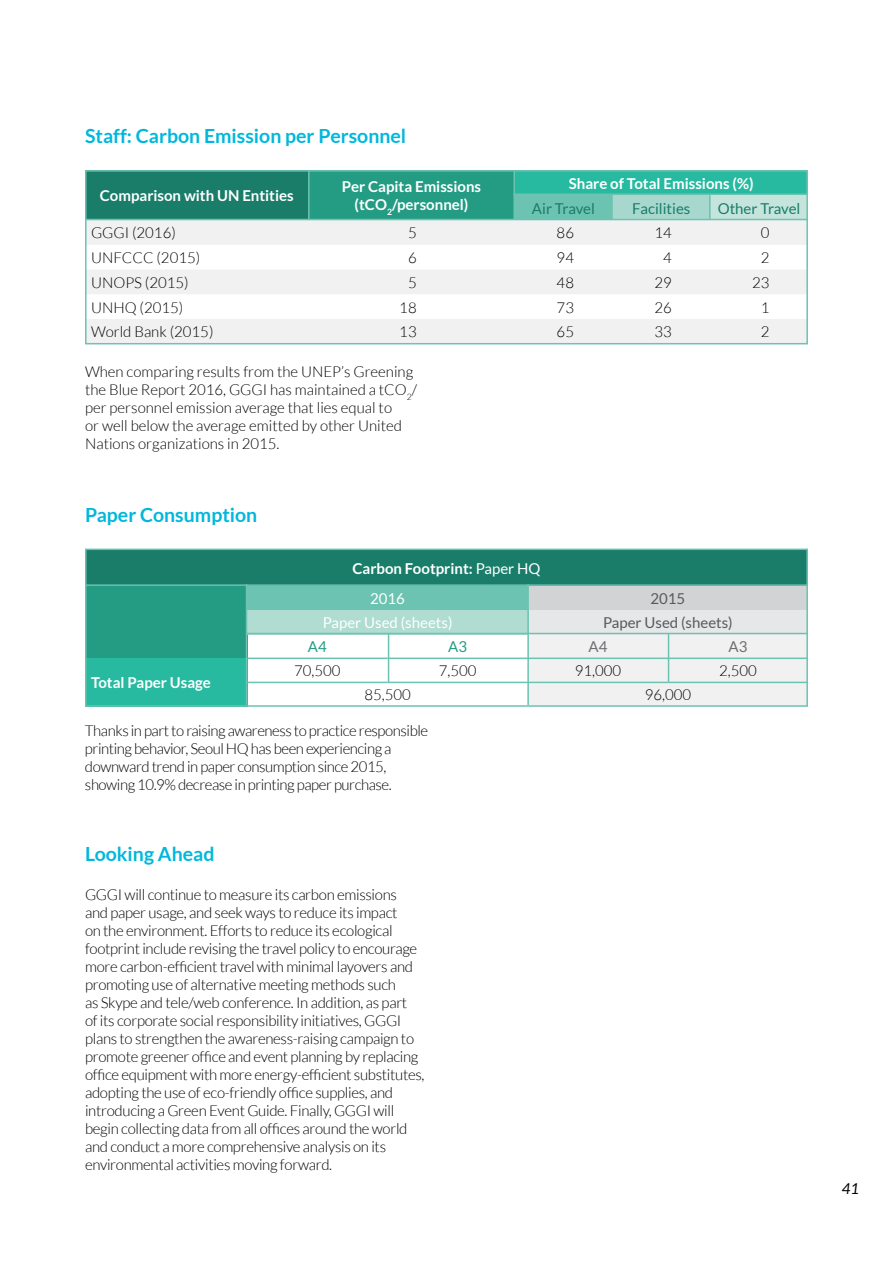
<style>
.page{position:relative;width:893px;height:1263px;background:#fff}
.page>*{position:absolute;margin:0;border:0;box-sizing:border-box;transform-origin:0 0}
.t1{font:700 19.5px "Lato";color:#00b8dc}
.t2{font:300 15px/18px "Lato";letter-spacing:-.02em;color:#000}
.t3{font:300 15px/18px "Lato";color:#000}
.t4{font:700 15px/18px "Lato";color:#fff}
.t5{font:15px "Lato";color:#197d6a}
.t6{font:15px "Lato";color:#58595b}
.t7{font:15px "Lato";color:#fff}
.t8{font:15px "Lato";color:#249c84}
.t9{font:15px "Lato";color:#6d6e71}
.t10{font:italic 15px "Lato";color:#000}
.s1{font-weight:400;color:#197d6a}
.s2{font-weight:400}
</style>
<div class="page">
<div style="left:85px;top:171px;width:224px;height:49px;background:#197d6a"></div>
<div style="left:309px;top:171px;width:205px;height:49px;background:#249c84"></div>
<div style="left:514px;top:171px;width:294px;height:24px;background:#27baa0"></div>
<div style="left:514px;top:195px;width:98px;height:25px;background:#6cc3b1"></div>
<div style="left:612px;top:195px;width:98px;height:25px;background:#a8d8cd"></div>
<div style="left:710px;top:195px;width:98px;height:25px;background:#c4e4dc"></div>
<svg style="left:88px;top:220px;width:717px;height:121px;fill:#f1f1f2"></svg>
<div style="left:85px;top:549px;width:723px;height:37px;background:#197d6a"></div>
<div style="left:85px;top:586px;width:162px;height:72px;background:#249c84"></div>
<div style="left:247px;top:586px;width:281px;height:24px;background:#6cc3b1"></div>
<div style="left:528px;top:586px;width:280px;height:24px;background:#d1d3d4"></div>
<div style="left:247px;top:610px;width:281px;height:24px;background:#b0dcd1"></div>
<div style="left:528px;top:610px;width:280px;height:24px;background:#e6e7e8"></div>
<div style="left:529px;top:634px;width:276px;height:70px;background:#f1f1f2"></div>
<div style="left:85px;top:658px;width:162px;height:48px;background:#27baa0"></div>
<hr style="left:247px;top:657px;width:141px;height:2px;background:#6cc3b1">
<hr style="left:388px;top:657px;width:140px;height:2px;background:#6cc3b1">
<hr style="left:528px;top:657px;width:140px;height:2px;background:#6cc3b1">
<hr style="left:668px;top:657px;width:140px;height:2px;background:#6cc3b1">
<hr style="left:247px;top:682px;width:141px;height:1px;background:#6cc3b1">
<hr style="left:388px;top:682px;width:140px;height:1px;background:#6cc3b1">
<hr style="left:528px;top:682px;width:140px;height:1px;background:#6cc3b1">
<hr style="left:668px;top:682px;width:140px;height:1px;background:#6cc3b1">
<div style="left:85px;top:170px;width:723px;height:174px;border:2px solid #6cc3b1"></div>
<hr style="left:85px;top:219px;width:723px;height:1px;background:#6cc3b1">
<hr style="left:513px;top:193px;width:295px;height:2px;background:#6cc3b1">
<hr style="left:308px;top:171px;width:2px;height:48px;background:#6cc3b1">
<hr style="left:513px;top:171px;width:2px;height:48px;background:#6cc3b1">
<hr style="left:611px;top:195px;width:2px;height:24px;background:#6cc3b1">
<hr style="left:709px;top:195px;width:2px;height:24px;background:#6cc3b1">
<div style="left:85px;top:549px;width:723px;height:158px;border:2px solid #6cc3b1"></div>
<hr style="left:85px;top:584px;width:723px;height:2px;background:#6cc3b1">
<hr style="left:247px;top:633px;width:561px;height:1px;background:#6cc3b1">
<hr style="left:527px;top:584px;width:2px;height:121px;background:#6cc3b1">
<hr style="left:246px;top:584px;width:1px;height:121px;background:#6cc3b1">
<hr style="left:388px;top:634px;width:1px;height:48px;background:#6cc3b1">
<hr style="left:668px;top:634px;width:1px;height:48px;background:#6cc3b1">
<p class="t1" style="left:85px;top:125px;width:323px">Staff: Carbon Emission per Personnel</p>
<p class="t4" style="left:100px;top:187px;width:195px">Comparison with UN Entities</p>
<p class="t4" style="left:342px;top:178px;width:141px;text-align:center">Per Capita Emissions (tCO<sub>2</sub>/personnel)</p>
<p class="t4" style="left:532px;top:171px;width:223px;line-height:24.8px;text-indent:37px">Share of Total Emissions (%)<br><span class="s1">Air Travel</span></p>
<p class="t5" style="left:632px;top:200px;width:60px">Facilities</p>
<p class="t5" style="left:718px;top:200px;width:84px">Other Travel</p>
<p class="t3" style="left:91px;top:224px;width:86px">GGGI (2016)</p>
<p class="t2" style="left:408px;top:224px;width:10px">5</p>
<p class="t2" style="left:557px;top:224px;width:19px">86</p>
<p class="t2" style="left:654px;top:224px;width:19px">14</p>
<p class="t2" style="left:761px;top:224px;width:10px">0</p>
<p class="t3" style="left:91px;top:249px;width:111px">UNFCCC (2015)</p>
<p class="t2" style="left:408px;top:249px;width:10px">6</p>
<p class="t2" style="left:557px;top:249px;width:19px">94</p>
<p class="t2" style="left:663px;top:249px;width:10px">4</p>
<p class="t2" style="left:761px;top:249px;width:10px">2</p>
<p class="t3" style="left:91px;top:274px;width:99px">UNOPS (2015)</p>
<p class="t2" style="left:408px;top:274px;width:10px">5</p>
<p class="t2" style="left:557px;top:274px;width:19px">48</p>
<p class="t2" style="left:654px;top:274px;width:19px">29</p>
<p class="t2" style="left:752px;top:274px;width:19px">23</p>
<p class="t3" style="left:91px;top:298px;width:94px">UNHQ (2015)</p>
<p class="t2" style="left:399px;top:298px;width:19px">18</p>
<p class="t2" style="left:557px;top:298px;width:19px">73</p>
<p class="t2" style="left:654px;top:298px;width:19px">26</p>
<p class="t2" style="left:761px;top:298px;width:10px">1</p>
<p class="t3" style="left:91px;top:323px;width:124px">World Bank (2015)</p>
<p class="t2" style="left:399px;top:323px;width:19px">13</p>
<p class="t2" style="left:557px;top:323px;width:19px">65</p>
<p class="t2" style="left:654px;top:323px;width:19px">33</p>
<p class="t2" style="left:761px;top:323px;width:10px">2</p>
<p class="t3" style="left:85px;top:363px;width:334px">When comparing results from the UNEP’s Greening the Blue Report 2016, GGGI has maintained a tCO<sub>2</sub>/ per personnel emission average that lies equal to<br>or well below the average emitted by other United Nations organizations in 2015.</p>
<p class="t1" style="left:85px;top:504px;width:174px">Paper Consumption</p>
<p class="t4" style="left:370px;top:553px;width:172px;line-height:30.3px;text-indent:-18px">Carbon Footprint: <span class="s2">Paper HQ<br>2016</span></p>
<p class="t6" style="left:650px;top:590px;width:36px">2015</p>
<p class="t7" style="left:323px;top:614px;width:131px">Paper Used (sheets)</p>
<p class="t6" style="left:603px;top:614px;width:131px">Paper Used (sheets)</p>
<p class="t8" style="left:308px;top:638px;width:20px">A4</p>
<p class="t8" style="left:448px;top:638px;width:20px">A3</p>
<p class="t9" style="left:589px;top:638px;width:20px">A4</p>
<p class="t9" style="left:729px;top:638px;width:20px">A3</p>
<p class="t2" style="left:294px;top:662px;width:48px">70,500</p>
<p class="t2" style="left:439px;top:662px;width:39px">7,500</p>
<p class="t2" style="left:575px;top:662px;width:48px">91,000</p>
<p class="t2" style="left:719px;top:662px;width:39px">2,500</p>
<p class="t2" style="left:364px;top:686px;width:48px">85,500</p>
<p class="t2" style="left:645px;top:686px;width:48px">96,000</p>
<p class="t2" style="left:85px;top:721px;width:345px">Thanks in part to raising awareness to practice responsible printing behavior, Seoul HQ has been experiencing a downward trend in paper consumption since 2015, showing 10.9% decrease in printing paper purchase.</p>
<p class="t4" style="left:91px;top:674px;width:121px">Total Paper Usage</p>
<p class="t1" style="left:85px;top:843px;width:131px">Looking Ahead</p>
<p class="t2" style="left:85px;top:886px;width:341px">GGGI will continue to measure its carbon emissions<br>and paper usage, and seek ways to reduce its impact<br>on the environment. Efforts to reduce its ecological footprint include revising the travel policy to encourage more carbon‑efficient travel with minimal layovers and promoting use of alternative meeting methods such<br>as Skype and tele/web conference. In addition, as part<br>of its corporate social responsibility initiatives, GGGI plans to strengthen the awareness-raising campaign to promote greener office and event planning by replacing office equipment with more energy-efficient substitutes, adopting the use of eco‑friendly office supplies, and introducing a Green Event Guide. Finally, GGGI will begin collecting data from all offices around the world and conduct a more comprehensive analysis on its environmental activities moving forward.</p>
<p class="t10" style="left:842px;top:1180px;width:19px">41</p>
</div>
